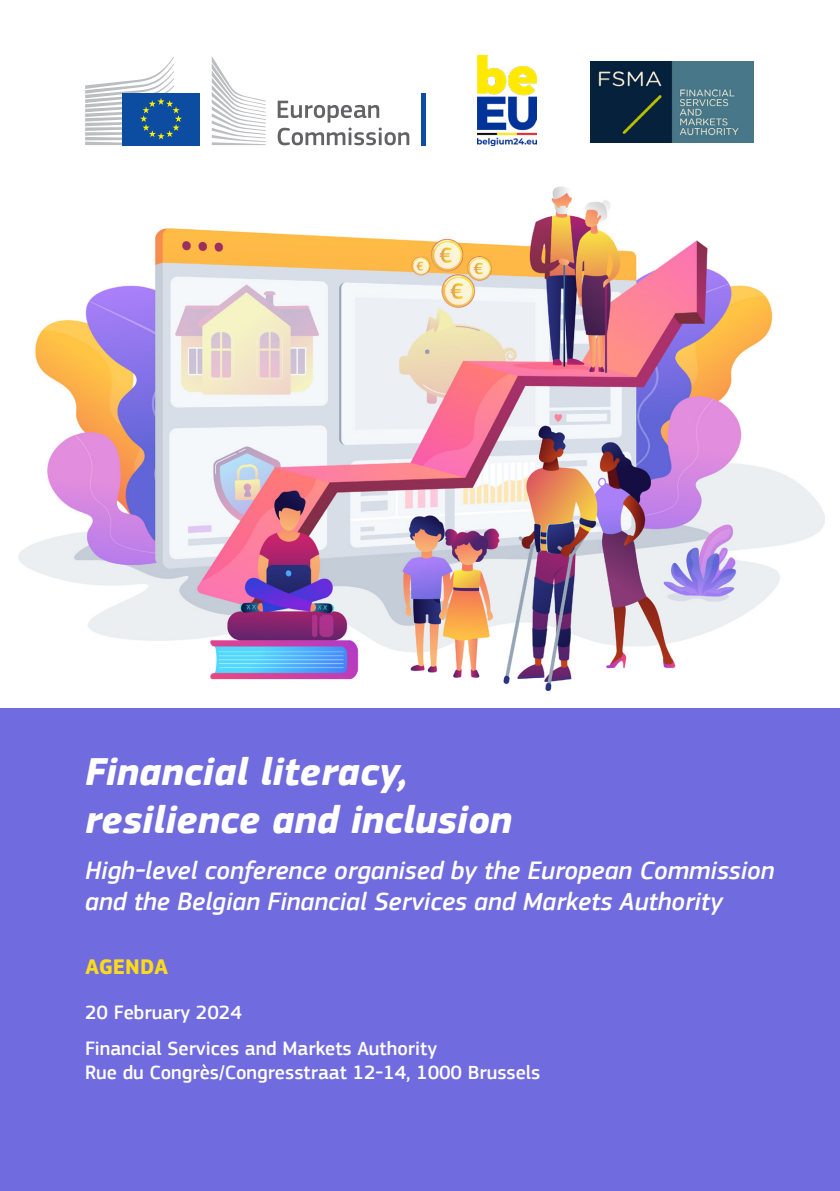
<style>
.page{position:relative;width:840px;height:1191px;background:#fff}
.page>*{position:absolute;margin:0;border:0;box-sizing:border-box;transform-origin:0 0}
.Conference_-_Subtitle{font:italic 700 40px/48px "EC Square Sans Pro";color:#fff}
.Conference_-_Subtitle-2{font:italic 500 26px/31.2px "EC Square Sans Pro";color:#fff}
.Conference_-_Subtitle-3{font:700 22px "EC Square Sans Pro";color:#fada1c}
.Conference_-_Subtitle-4{font:500 20px/36px "EC Square Sans Pro";color:#fff}
</style>
<div class="page">
<svg style="left:277px;top:101px;width:132px;height:44px"></svg>
<hr style="left:421px;top:93px;width:4px;height:52px;background:#0d4da1">
<svg style="left:212px;top:57px;width:53px;height:88px"></svg>
<div style="left:122px;top:93px;width:78px;height:52px;background:#0d4da1"></div>
<svg style="left:85px;top:56px;width:97px;height:89px"></svg>
<img style="left:18px;top:186px;width:806px;height:504px">
<div style="left:0;top:709px;width:839px;height:482px;background:#706bdf"></div>
<img style="left:477px;top:55px;width:59px;height:90px">
<img style="left:590px;top:61px;width:163px;height:81px">
<p class="Conference_-_Subtitle" style="left:85px;top:749px;width:428px">Financial literacy, resilience and inclusion</p>
<p class="Conference_-_Subtitle-2" style="left:85px;top:855px;width:690px">High-level conference organised by the European Commission and the Belgian Financial Services and Markets Authority</p>
<p class="Conference_-_Subtitle-3" style="left:85px;top:954px;width:84px">AGENDA</p>
<p class="Conference_-_Subtitle-4" style="left:85px;top:995px;width:353px">20 February 2024<br>Financial Services and Markets Authority</p>
<p class="Conference_-_Subtitle-4" style="left:85px;top:1055px;width:456px">Rue du Congrès/Congresstraat 12-14, 1000 Brussels</p>
</div>
